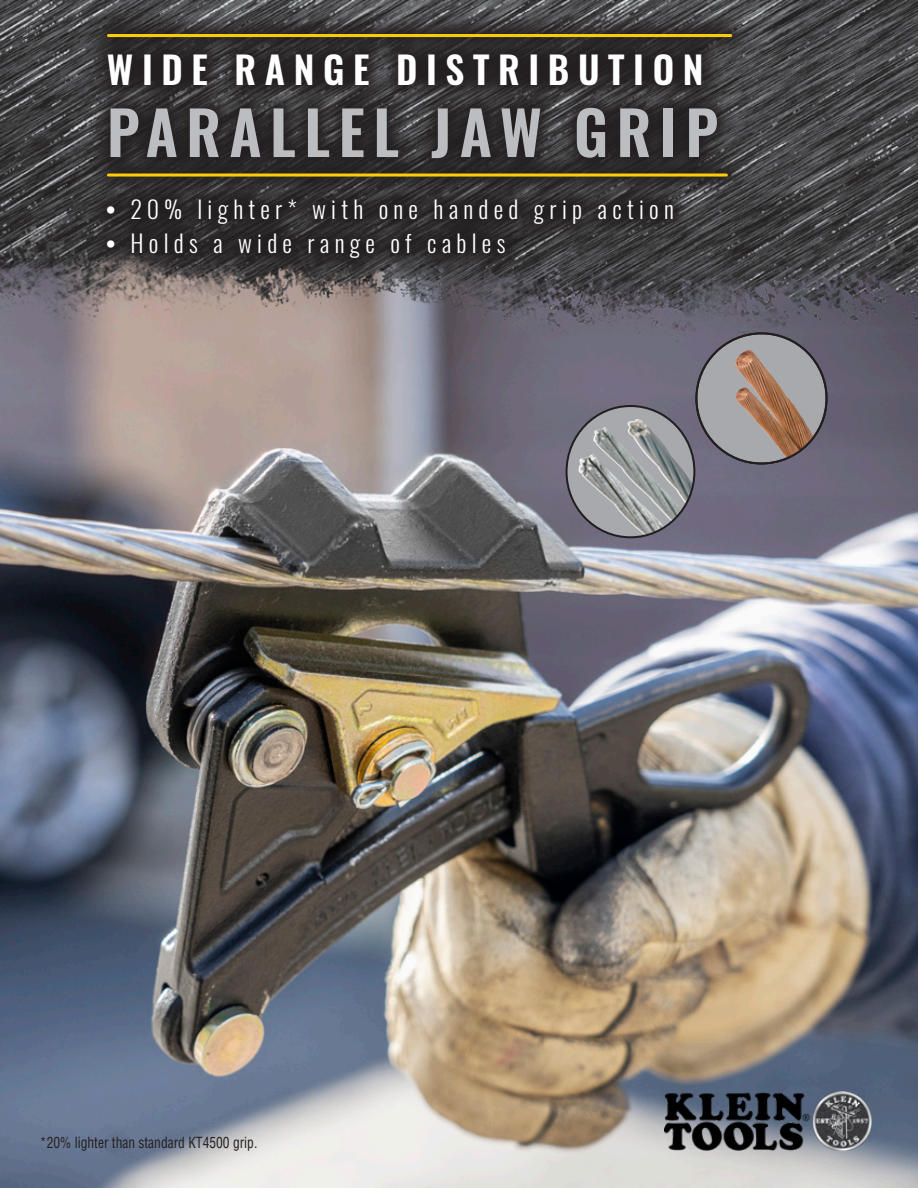
<style>
.page{position:relative;width:918px;height:1188px;background:#fff}
.page>*{position:absolute;margin:0;border:0;box-sizing:border-box;transform-origin:0 0}
.t1{font:600 60px "Oswald";letter-spacing:.14em;color:#bcbdc0}
.t2{font:600 37.5px "Oswald";letter-spacing:.23em;color:#fff}
.t3{font:300 24px "Oswald";letter-spacing:.22em;color:#fff}
.t4{font:condensed 15px "Helvetica LT Std";color:#231f20;scale:.9 1}
.s1{font-family:"Helvetica LT Std";font-weight:400;font-stretch:condensed}
</style>
<div class="page">
<img style="left:0;top:343px;width:918px;height:845px">
<img style="left:0;top:0;width:918px;height:343px">
<svg style="left:86px;top:13px;width:667px;height:266px;fill:#2d2a2b"></svg>
<hr style="left:108px;top:34px;width:623px;height:3px;background:#fecd08">
<hr style="left:108px;top:174px;width:618px;height:3px;background:#fecd08">
<img style="left:664px;top:1092px;width:207px;height:59px">
<svg style="left:567px;top:406px;width:127px;height:131px;fill:#a8a9ad"></svg>
<img style="left:627px;top:419px;width:10px;height:24px">
<div style="left:696px;top:333px;width:131px;height:130px;background:#a8a9ad;border-radius:50%"></div>
<img style="left:736px;top:350px;width:78px;height:108px">
<h2 class="t2" style="left:107px;top:44px;width:598px">WIDE RANGE DISTRIBUTION</h2>
<h1 class="t1" style="left:107px;top:91px;width:613px">PARALLEL JAW GRIP</h1>
<p class="t3" style="left:107px;top:193px;width:568px"><span class="s1">•</span> 20% lighter* with one handed grip action</p>
<p class="t3" style="left:107px;top:227px;width:400px"><span class="s1">•</span> Holds a wide range of cables</p>
<p class="t4" style="left:40px;top:1133px;width:243px">*20% lighter than standard KT4500 grip.</p>
</div>
